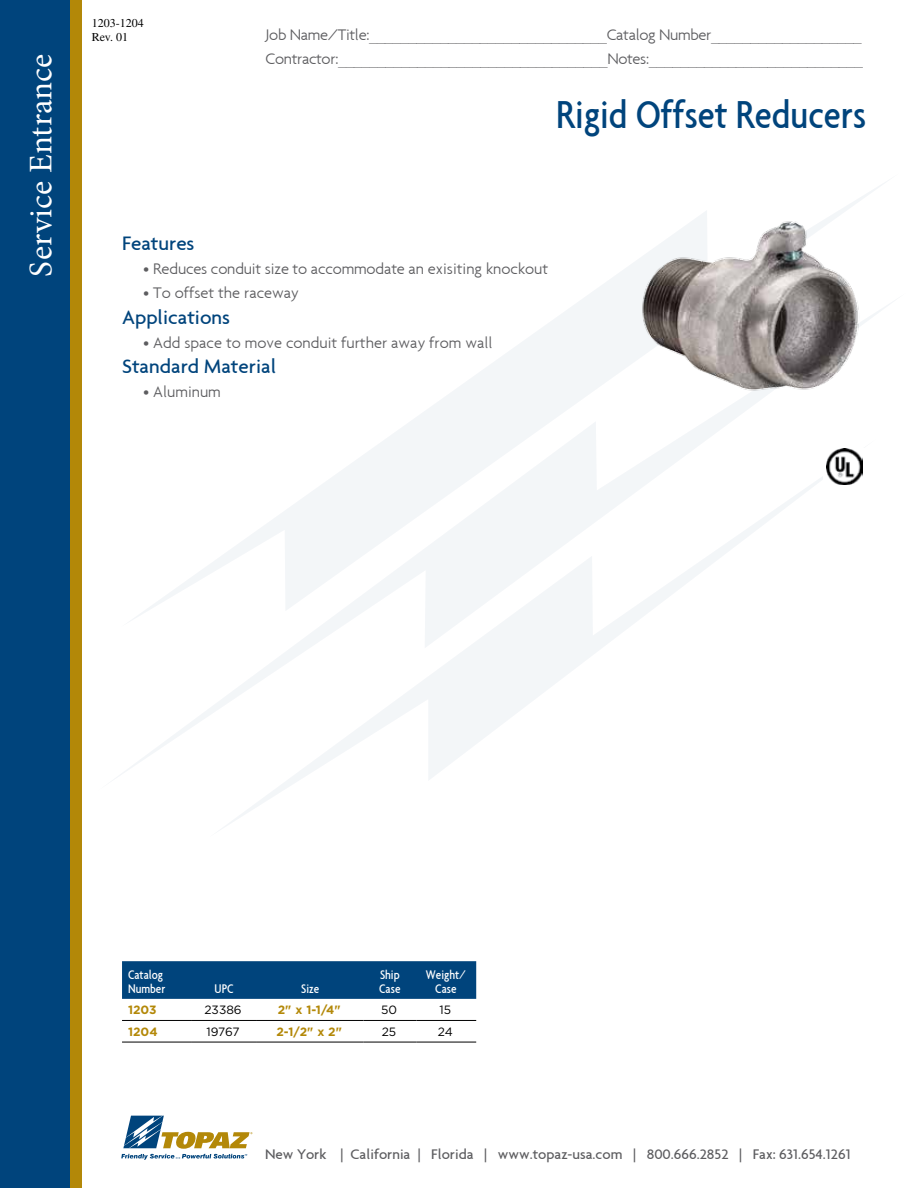
<style>
.page{position:relative;width:918px;height:1188px;background:#fff}
.page>*{position:absolute;margin:0;border:0;box-sizing:border-box;transform-origin:0 0}
.t1{font:500 condensed 42px "Agenda";color:#00447c}
.t2{font:33px "Minion Pro";color:#fff}
.t3{font:500 21px "Agenda";color:#00447c}
.t4{font:300 16.5px/24px "Agenda";letter-spacing:-.02em;color:#5d5d60}
.t5{font:300 16.5px "Agenda";color:#5d5d60}
.t6{font:500 15px "Agenda";color:#5d5d60}
.t7{font:500 condensed 13.5px/13.5px "Agenda";color:#fff}
.t8{font:700 12px "Gotham";color:#b38808}
.t9{font:12px "Gotham";color:#000}
.t10{font:12px/14.4px "Times";color:#000}
</style>
<div class="page">
<div style="left:0;top:0;width:71px;height:1188px;background:#00447c"></div>
<div style="left:71px;top:0;width:11px;height:1188px;background:#b38808"></div>
<svg style="left:116px;top:292px;width:595px;height:486px"></svg>
<svg style="left:208px;top:438px;width:615px;height:392px"></svg>
<svg style="left:121px;top:1116px;width:131px;height:44px"></svg>
<svg style="left:826px;top:461px;width:26px;height:24px"></svg>
<img style="left:827px;top:448px;width:36px;height:36px">
<img style="left:613px;top:200px;width:281px;height:236px">
<div style="left:122px;top:961px;width:354px;height:38px;background:#00447c"></div>
<hr style="left:122px;top:1020px;width:69px;height:1px;background:#000">
<hr style="left:191px;top:1020px;width:66px;height:1px;background:#000">
<hr style="left:257px;top:1020px;width:106px;height:1px;background:#000">
<hr style="left:363px;top:1020px;width:53px;height:1px;background:#000">
<hr style="left:416px;top:1020px;width:60px;height:1px;background:#000">
<hr style="left:122px;top:1042px;width:69px;height:1px;background:#000">
<hr style="left:191px;top:1042px;width:66px;height:1px;background:#000">
<hr style="left:257px;top:1042px;width:106px;height:1px;background:#000">
<hr style="left:363px;top:1042px;width:53px;height:1px;background:#000">
<hr style="left:416px;top:1042px;width:60px;height:1px;background:#000">
<h2 class="t2" style="left:19px;top:277px;width:224px;rotate:-90deg">Service Entrance</h2>
<p class="t10" style="left:92px;top:15px;width:53px">1203-1204<br>Rev. 01</p>
<p class="t4" style="left:266px;top:22px;width:599px">Job Name/Title:______________________________Catalog Number___________________<br>Contractor:__________________________________Notes:___________________________</p>
<h1 class="t1" style="left:556px;top:91px;width:312px">Rigid Offset Reducers</h1>
<p class="t3" style="left:122px;top:231px;width:74px">Features</p>
<p class="t5" style="left:143px;top:260px;width:407px">• Reduces conduit size to accommodate an exisiting knockout</p>
<p class="t5" style="left:143px;top:284px;width:157px">• To offset the raceway</p>
<p class="t3" style="left:122px;top:304px;width:110px">Applications</p>
<p class="t5" style="left:143px;top:333px;width:351px">• Add space to move conduit further away from wall</p>
<p class="t3" style="left:122px;top:353px;width:156px">Standard Material</p>
<p class="t5" style="left:143px;top:382px;width:79px">• Aluminum</p>
<p class="t7" style="left:128px;top:968px;width:39px">Catalog<br>Number</p>
<p class="t7" style="left:215px;top:981px;width:20px">UPC</p>
<p class="t7" style="left:301px;top:981px;width:20px">Size</p>
<p class="t7" style="left:379px;top:968px;width:23px">Ship<br>Case</p>
<p class="t7" style="left:426px;top:968px;width:41px;text-align:center">Weight/<br>Case</p>
<p class="t8" style="left:128px;top:1002px;width:30px">1203</p>
<p class="t9" style="left:204px;top:1003px;width:39px">23386</p>
<p class="t8" style="left:278px;top:1002px;width:65px">2" x 1-1/4"</p>
<p class="t9" style="left:381px;top:1003px;width:17px">50</p>
<p class="t9" style="left:440px;top:1003px;width:13px">15</p>
<p class="t8" style="left:128px;top:1024px;width:31px">1204</p>
<p class="t9" style="left:206px;top:1024px;width:35px">19767</p>
<p class="t8" style="left:276px;top:1024px;width:67px">2-1/2" x 2"</p>
<p class="t9" style="left:382px;top:1024px;width:16px">25</p>
<p class="t9" style="left:438px;top:1024px;width:16px">24</p>
<p class="t6" style="left:265px;top:1145px;width:587px">New York | California | Florida | www.topaz-usa.com | 800.666.2852 | Fax: 631.654.1261</p>
</div>
